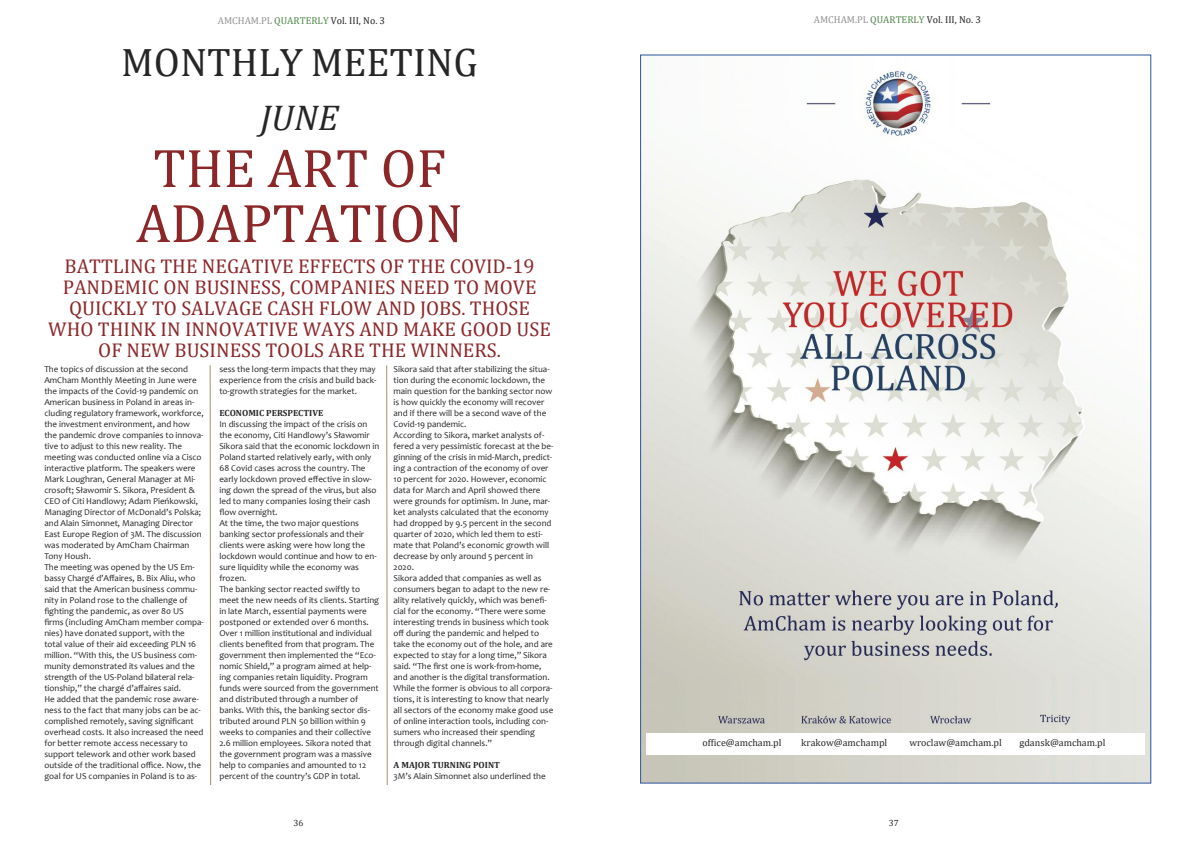
<style>
.page{position:relative;width:1191px;height:842px;background:#fff}
.page>*{position:absolute;margin:0;border:0;box-sizing:border-box;transform-origin:0 0}
.t1{font:55px/55px "Cambria";color:#8c2729;text-align:center}
.t2{font:40px "Cambria";color:#272627}
.t3{font:italic 36px "Cambria";color:#272627}
.t4{font:20px/21px "Cambria";color:#8c2729;text-align:center}
.t5{font:10px "Cambria";color:#272627}
.t6{font:10px "Cambria Math";color:#272627}
.t7{font:9px/11px "Candara";color:#272627}
.t8{font:700 9px "Cambria";color:#272627}
.t9{font:9px "Cambria Math";color:#272627}
.s1{color:#939393}
.s2{color:#4f8749}
</style>
<div class="page">
<svg style="left:210px;top:365px;width:1px;height:420px"></svg>
<svg style="left:386px;top:365px;width:2px;height:420px"></svg>
<img style="left:642px;top:70px;width:507px;height:712px">
<div style="left:647px;top:733px;width:498px;height:21px;background:#fff"></div>
<p class="t6" style="left:218px;top:16px;width:169px"><span class="s1">AMCHAM.PL</span> <span class="s2">QUARTERLY</span> Vol. III, No. 3</p>
<h2 class="t2" style="left:121px;top:38px;width:358px">MONTHLY MEETING</h2>
<h3 class="t3" style="left:260px;top:96px;width:80px">JUNE</h3>
<h1 class="t1" style="left:136px;top:139px;width:328px">THE ART OF<br>ADAPTATION</h1>
<h3 class="t4" style="left:48px;top:255px;width:504px">BATTLING THE NEGATIVE EFFECTS OF THE COVID-19<br>PANDEMIC ON BUSINESS, COMPANIES NEED TO MOVE QUICKLY TO SALVAGE CASH FLOW AND JOBS. THOSE WHO THINK IN INNOVATIVE WAYS AND MAKE GOOD USE OF NEW BUSINESS TOOLS ARE THE WINNERS.</h3>
<p class="t7" style="left:44px;top:364px;width:161px">The topics of discussion at the second AmCham Monthly Meeting in June were the impacts of the Covid-19 pandemic on American business in Poland in areas in&shy;cluding regulatory framework, workforce, the investment environment, and how the pandemic drove companies to innova&shy;tive to adjust to this new reality. The meeting was conducted online via a Cisco interactive platform. The speakers were Mark Loughran, General Manager at Mi&shy;crosoft; Sławomir S. Sikora, President &amp; CEO of Citi Handlowy; Adam Pieńkowski, Managing Director of McDonald’s Polska; and Alain Simonnet, Managing Director East Europe Region of 3M. The discussion was moderated by AmCham Chairman Tony Housh.<br>The meeting was opened by the US Em&shy;bassy Chargé d’Affaires, B. Bix Aliu, who said that the American business commu&shy;nity in Poland rose to the challenge of fighting the pandemic, as over 80 US firms (including AmCham member compa&shy;nies) have donated support, with the total value of their aid exceeding PLN 16 million. “With this, the US business com&shy;munity demonstrated its values and the strength of the US-Poland bilateral rela&shy;tionship,” the chargé d’affaires said.<br>He added that the pandemic rose aware&shy;ness to the fact that many jobs can be ac&shy;complished remotely, saving significant overhead costs. It also increased the need for better remote access necessary to support telework and other work based outside of the traditional office. Now, the goal for US companies in Poland is to as-</p>
<p class="t7" style="left:219px;top:364px;width:159px;text-align:justify">sess the long-term impacts that they may experience from the crisis and build back&shy;to-growth strategies for the market.</p>
<p class="t7" style="left:393px;top:364px;width:161px">Sikora said that after stabilizing the situa&shy;tion during the economic lockdown, the main question for the banking sector now is how quickly the economy will recover and if there will be a second wave of the Covid-19 pandemic.<br>According to Sikora, market analysts of&shy;fered a very pessimistic forecast at the be&shy;ginning of the crisis in mid-March, predict&shy;ing a contraction of the economy of over 10 percent for 2020. However, economic data for March and April showed there were grounds for optimism. In June, mar&shy;ket analysts calculated that the economy had dropped by 9.5 percent in the second quarter of 2020, which led them to esti&shy;mate that Poland’s economic growth will decrease by only around 5 percent in 2020.<br>Sikora added that companies as well as consumers began to adapt to the new re&shy;ality relatively quickly, which was benefi&shy;cial for the economy. “There were some interesting trends in business which took off during the pandemic and helped to take the economy out of the hole, and are expected to stay for a long time,” Sikora said. “The first one is work-from-home, and another is the digital transformation.<br>While the former is obvious to all corpora&shy;tions, it is interesting to know that nearly all sectors of the economy make good use of online interaction tools, including con&shy;sumers who increased their spending through digital channels.”</p>
<p class="t8" style="left:393px;top:759px;width:108px">A MAJOR TURNING POINT</p>
<p class="t7" style="left:393px;top:771px;width:154px">3M’s Alain Simonnet also underlined the</p>
<p class="t8" style="left:219px;top:407px;width:105px">ECONOMIC PERSPECTIVE</p>
<p class="t7" style="left:219px;top:419px;width:162px">In discussing the impact of the crisis on the economy, Citi Handlowy’s Sławomir Sikora said that the economic lockdown in Poland started relatively early, with only 68 Covid cases across the country. The early lockdown proved effective in slow&shy;ing down the spread of the virus, but also led to many companies losing their cash flow overnight.<br>At the time, the two major questions banking sector professionals and their clients were asking were how long the lockdown would continue and how to en&shy;sure liquidity while the economy was frozen.<br>The banking sector reacted swiftly to meet the new needs of its clients. Starting in late March, essential payments were postponed or extended over 6 months.<br>Over 1 million institutional and individual clients benefited from that program. The government then implemented the “Eco&shy;nomic Shield,” a program aimed at help&shy;ing companies retain liquidity. Program funds were sourced from the government and distributed through a number of banks. With this, the banking sector dis&shy;tributed around PLN 50 billion within 9 weeks to companies and their collective 2.6 million employees. Sikora noted that the government program was a massive help to companies and amounted to 12 percent of the country’s GDP in total.</p>
<p class="t6" style="left:813px;top:15px;width:169px"><span class="s1">AMCHAM.PL</span> <span class="s2">QUARTERLY</span> Vol. III, No. 3</p>
<p class="t5" style="left:702px;top:736px;width:80px">office@amcham.pl</p>
<p class="t5" style="left:801px;top:736px;width:88px">krakow@amchampl</p>
<p class="t5" style="left:909px;top:736px;width:94px">wroclaw@amcham.pl</p>
<p class="t5" style="left:1019px;top:736px;width:88px">gdansk@amcham.pl</p>
<p class="t9" style="left:294px;top:819px;width:11px">36</p>
<p class="t9" style="left:889px;top:819px;width:11px">37</p>
</div>
